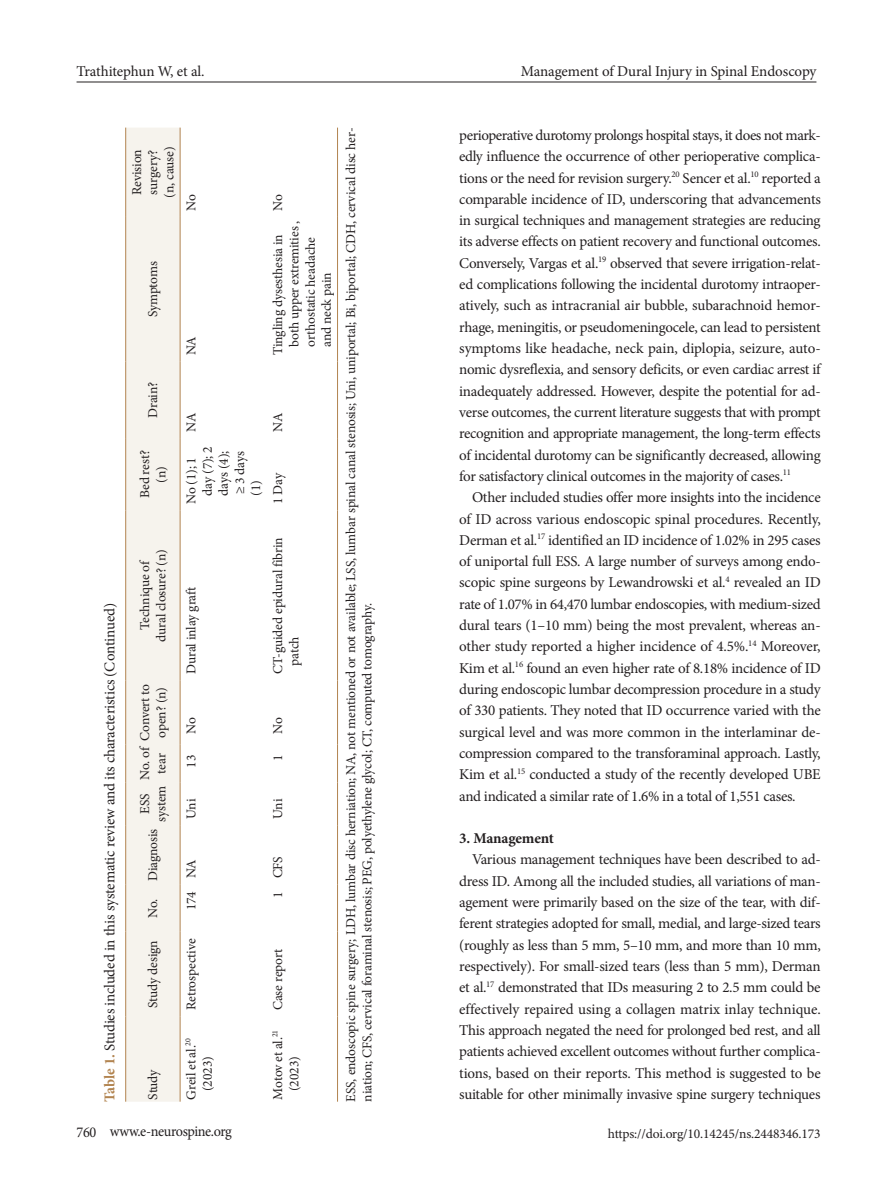
<style>
.page{position:relative;width:893px;height:1191px;background:#fff}
.page>*{position:absolute;margin:0;border:0;box-sizing:border-box;transform-origin:0 0}
.본문{font:15px/21.3px "Minion Pro";letter-spacing:-.02em;color:#231f20;text-align:justify}
.표그림캡션{font:15px "Minion Pro";letter-spacing:-.01em;color:#231f20}
.본문-2{font:15px "Minion Pro";letter-spacing:-.02em;color:#231f20;scale:.95 1}
.중제목{font:700 15px "Minion Pro";letter-spacing:-.015em;color:#231f20}
.표본문{font:13.5px/16.2px "Minion Pro";letter-spacing:-.01em;color:#231f20}
.표항목{font:13.5px/16.2px "Minion Pro";letter-spacing:-.01em;color:#231f20;text-align:center}
.표본문-2{font:13.5px/16.2px "Minion Pro";letter-spacing:-.03em;color:#231f20}
.s1{font-weight:700;color:#b28450}
</style>
<div class="page">
<hr style="left:77px;top:82px;width:739px;height:1px;background:#231f20">
<div style="left:126px;top:128px;width:54px;height:973px;background:#f6f3ed"></div>
<hr style="left:125px;top:1016px;width:1px;height:85px;background:#b28450">
<hr style="left:125px;top:931px;width:1px;height:85px;background:#b28450">
<hr style="left:125px;top:884px;width:1px;height:47px;background:#b28450">
<hr style="left:125px;top:825px;width:1px;height:59px;background:#b28450">
<hr style="left:125px;top:782px;width:1px;height:43px;background:#b28450">
<hr style="left:125px;top:744px;width:1px;height:38px;background:#b28450">
<hr style="left:125px;top:680px;width:1px;height:64px;background:#b28450">
<hr style="left:125px;top:510px;width:1px;height:170px;background:#b28450">
<hr style="left:125px;top:438px;width:1px;height:72px;background:#b28450">
<hr style="left:125px;top:361px;width:1px;height:77px;background:#b28450">
<hr style="left:125px;top:217px;width:1px;height:144px;background:#b28450">
<hr style="left:125px;top:128px;width:1px;height:89px;background:#b28450">
<hr style="left:180px;top:1016px;width:1px;height:85px;background:#b28450">
<hr style="left:180px;top:931px;width:1px;height:85px;background:#b28450">
<hr style="left:180px;top:884px;width:1px;height:47px;background:#b28450">
<hr style="left:180px;top:825px;width:1px;height:59px;background:#b28450">
<hr style="left:180px;top:782px;width:1px;height:43px;background:#b28450">
<hr style="left:180px;top:744px;width:1px;height:38px;background:#b28450">
<hr style="left:180px;top:680px;width:1px;height:64px;background:#b28450">
<hr style="left:180px;top:510px;width:1px;height:170px;background:#b28450">
<hr style="left:180px;top:438px;width:1px;height:72px;background:#b28450">
<hr style="left:180px;top:361px;width:1px;height:77px;background:#b28450">
<hr style="left:180px;top:217px;width:1px;height:144px;background:#b28450">
<hr style="left:180px;top:128px;width:1px;height:89px;background:#b28450">
<hr style="left:337px;top:1016px;width:1px;height:85px;background:#b28450">
<hr style="left:337px;top:931px;width:1px;height:85px;background:#b28450">
<hr style="left:337px;top:884px;width:1px;height:47px;background:#b28450">
<hr style="left:337px;top:825px;width:1px;height:59px;background:#b28450">
<hr style="left:337px;top:782px;width:1px;height:43px;background:#b28450">
<hr style="left:337px;top:744px;width:1px;height:38px;background:#b28450">
<hr style="left:337px;top:680px;width:1px;height:64px;background:#b28450">
<hr style="left:337px;top:510px;width:1px;height:170px;background:#b28450">
<hr style="left:337px;top:438px;width:1px;height:72px;background:#b28450">
<hr style="left:337px;top:361px;width:1px;height:77px;background:#b28450">
<hr style="left:337px;top:217px;width:1px;height:144px;background:#b28450">
<hr style="left:337px;top:128px;width:1px;height:89px;background:#b28450">
<p class="본문" style="left:77px;top:61px;width:130px">Trathitephun W, et al.</p>
<p class="본문" style="left:521px;top:61px;width:297px">Management of Dural Injury in Spinal Endoscopy</p>
<p class="표본문" style="left:343px;top:1101px;width:975px;rotate:-90deg">ESS, endoscopic spine surgery; LDH, lumbar disc herniation; NA, not mentioned or not available; LSS, lumbar spinal canal stenosis; Uni, uniportal; Bi, biportal; CDH, cervical disc her-</p>
<p class="표항목" style="left:129px;top:195px;width:47px;rotate:-90deg">Revision</p>
<p class="표항목" style="left:145px;top:195px;width:46px;rotate:-90deg">surgery?</p>
<p class="표항목" style="left:161px;top:198px;width:53px;rotate:-90deg">(n, cause)</p>
<p class="표본문" style="left:183px;top:210px;width:18px;rotate:-90deg">No</p>
<p class="표본문" style="left:270px;top:210px;width:18px;rotate:-90deg">No</p>
<p class="표본문" style="left:270px;top:347px;width:128px;text-indent:-9px;rotate:-90deg">Tingling dysesthesia in both upper extremities , orthostatic headache and neck pain</p>
<p class="표항목" style="left:145px;top:317px;width:57px;rotate:-90deg">Symptoms</p>
<p class="표본문" style="left:183px;top:355px;width:20px;rotate:-90deg">NA</p>
<p class="표항목" style="left:145px;top:418px;width:38px;rotate:-90deg">Drain?</p>
<p class="표본문" style="left:183px;top:432px;width:20px;rotate:-90deg">NA</p>
<p class="표본문" style="left:270px;top:432px;width:20px;rotate:-90deg">NA</p>
<p class="표본문-2" style="left:183px;top:495px;width:51px;text-indent:-9px;rotate:-90deg">No (1); 1 day (7); 2 days (4); ≥ 3 days (1)</p>
<p class="표항목" style="left:137px;top:498px;width:49px;rotate:-90deg">Bed rest?</p>
<p class="표항목" style="left:153px;top:482px;width:18px;rotate:-90deg">(n)</p>
<p class="표본문" style="left:270px;top:504px;width:33px;rotate:-90deg">1 Day</p>
<p class="표본문" style="left:270px;top:665px;width:130px;text-indent:-9px;rotate:-90deg">CT-guided epidural fibrin patch</p>
<p class="표항목" style="left:137px;top:630px;width:71px;rotate:-90deg">Technique of</p>
<p class="표항목" style="left:153px;top:642px;width:94px;rotate:-90deg">dural closure? (n)</p>
<p class="표본문" style="left:183px;top:674px;width:89px;rotate:-90deg">Dural inlay graft</p>
<p class="표그림캡션" style="left:100px;top:1101px;width:500px;rotate:-90deg"><span class="s1">Table 1.</span> Studies included in this systematic review and its characteristics (Continued)</p>
<p class="표본문" style="left:359px;top:1101px;width:500px;rotate:-90deg">niation; CFS, cervical foraminal stenosis; PEG, polyethylene glycol; CT, computed tomography.</p>
<p class="표항목" style="left:137px;top:773px;width:91px;text-align:left;text-indent:-6px;rotate:-90deg">No. of Convert to tear</p>
<p class="표항목" style="left:153px;top:738px;width:52px;rotate:-90deg">open? (n)</p>
<p class="표본문" style="left:183px;top:733px;width:18px;rotate:-90deg">No</p>
<p class="표본문" style="left:270px;top:733px;width:18px;rotate:-90deg">No</p>
<p class="표본문" style="left:183px;top:768px;width:14px;rotate:-90deg">13</p>
<p class="표본문" style="left:270px;top:761px;width:8px;rotate:-90deg">1</p>
<p class="표항목" style="left:137px;top:822px;width:38px;rotate:-90deg">ESS system</p>
<p class="표본문" style="left:183px;top:819px;width:22px;rotate:-90deg">Uni</p>
<p class="표본문" style="left:270px;top:819px;width:22px;rotate:-90deg">Uni</p>
<p class="표항목" style="left:145px;top:881px;width:54px;rotate:-90deg">Diagnosis</p>
<p class="표본문" style="left:270px;top:878px;width:24px;rotate:-90deg">CFS</p>
<p class="표본문" style="left:183px;top:878px;width:20px;rotate:-90deg">NA</p>
<p class="표본문" style="left:183px;top:910px;width:21px;rotate:-90deg">174</p>
<p class="표본문" style="left:270px;top:897px;width:8px;rotate:-90deg">1</p>
<p class="표항목" style="left:145px;top:917px;width:20px;rotate:-90deg">No.</p>
<p class="표본문" style="left:183px;top:1010px;width:73px;rotate:-90deg">Retrospective</p>
<p class="표항목" style="left:145px;top:1007px;width:69px;rotate:-90deg">Study design</p>
<p class="표본문" style="left:270px;top:1010px;width:63px;rotate:-90deg">Case report</p>
<p class="표본문" style="left:270px;top:1091px;width:63px;text-indent:-9px;rotate:-90deg">Motov et al.<sup>21 </sup>(2023)</p>
<p class="표본문" style="left:183px;top:1091px;width:54px;text-indent:-9px;rotate:-90deg">Greil et al.<sup>20 </sup>(2023)</p>
<p class="표항목" style="left:145px;top:1099px;width:32px;rotate:-90deg">Study</p>
<p class="본문" style="left:459px;top:125px;width:363px">perioperative durotomy prolongs hospital stays, it does not mark&shy;edly influence the occurrence of other perioperative complica&shy;tions or the need for revision surgery.<sup>20</sup> Sencer et al.<sup>10</sup> reported a comparable incidence of ID, underscoring that advancements in surgical techniques and management strategies are reducing its adverse effects on patient recovery and functional outcomes.<br>Conversely, Vargas et al.<sup>19</sup> observed that severe irrigation-relat&shy;ed complications following the incidental durotomy intraoper&shy;atively, such as intracranial air bubble, subarachnoid hemor&shy;rhage, meningitis, or pseudomeningocele, can lead to persistent symptoms like headache, neck pain, diplopia, seizure, auto&shy;nomic dysreflexia, and sensory deficits, or even cardiac arrest if inadequately addressed. However, despite the potential for ad&shy;verse outcomes, the current literature suggests that with prompt recognition and appropriate management, the long-term effects of incidental durotomy can be significantly decreased, allowing for satisfactory clinical outcomes in the majority of cases.<sup>11</sup></p>
<p class="본문" style="left:459px;top:487px;width:363px;text-indent:13px">Other included studies offer more insights into the incidence of ID across various endoscopic spinal procedures. Recently, Derman et al.<sup>17</sup> identified an ID incidence of 1.02% in 295 cases of uniportal full ESS. A large number of surveys among endo&shy;scopic spine surgeons by Lewandrowski et al.<sup>4</sup> revealed an ID rate of 1.07% in 64,470 lumbar endoscopies, with medium-sized dural tears (1–10 mm) being the most prevalent, whereas an&shy;other study reported a higher incidence of 4.5%.<sup>14</sup> Moreover, Kim et al.<sup>16</sup> found an even higher rate of 8.18% incidence of ID during endoscopic lumbar decompression procedure in a study of 330 patients. They noted that ID occurrence varied with the surgical level and was more common in the interlaminar de&shy;compression compared to the transforaminal approach. Lastly, Kim et al.<sup>15</sup> conducted a study of the recently developed UBE and indicated a similar rate of 1.6% in a total of 1,551 cases.</p>
<p class="중제목" style="left:459px;top:827px;width:96px">3. Management</p>
<p class="본문" style="left:459px;top:849px;width:363px;text-indent:13px">Various management techniques have been described to ad&shy;dress ID. Among all the included studies, all variations of man&shy;agement were primarily based on the size of the tear, with dif&shy;ferent strategies adopted for small, medial, and large-sized tears (roughly as less than 5 mm, 5–10 mm, and more than 10 mm, respectively). For small-sized tears (less than 5 mm), Derman et al.<sup>17</sup> demonstrated that IDs measuring 2 to 2.5 mm could be effectively repaired using a collagen matrix inlay technique.<br>This approach negated the need for prolonged bed rest, and all patients achieved excellent outcomes without further complica&shy;tions, based on their reports. This method is suggested to be suitable for other minimally invasive spine surgery techniques</p>
<p class="본문-2" style="left:77px;top:1121px;width:165px">760 www.e-neurospine.org</p>
<p class="표본문" style="left:608px;top:1125px;width:214px">https://doi.org/10.14245/ns.2448346.173</p>
</div>
